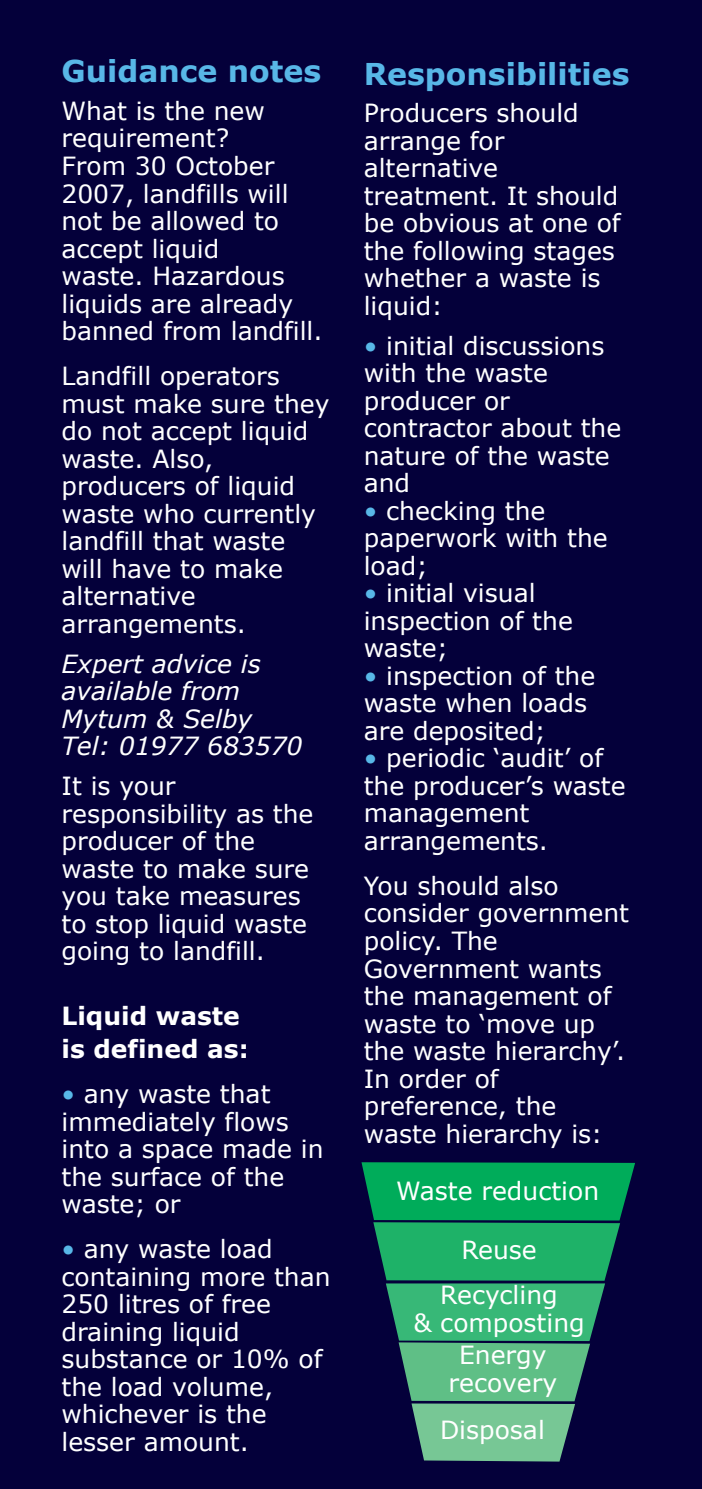
<style>
.page{position:relative;width:702px;height:1489px;background:#fff}
.page>*{position:absolute;margin:0;border:0;box-sizing:border-box;transform-origin:0 0}
.t1{font:700 30px "Verdana";color:#58b7e7}
.t2{font:25px/27.5px "Verdana";color:#fff}
.t3{font:italic 25px/27.5px "Verdana";color:#fff}
.t4{font:700 25px/32.5px "Verdana";color:#fff}
.s1{color:#58b7e7}
</style>
<div class="page">
<div style="left:0;top:0;width:702px;height:1488px;background:#04003a"></div>
<svg style="left:361px;top:1162px;width:274px;height:299px"></svg>
<p class="t1" style="left:61px;top:52px;width:261px">Guidance notes</p>
<p class="t2" style="left:61px;top:96px;width:262px">What is the new requirement?<br>From 30 October<br>2007, landfills will not be allowed to accept liquid<br>waste. Hazardous liquids are already banned from landfill.</p>
<p class="t2" style="left:61px;top:361px;width:269px">Landfill operators must make sure they do not accept liquid waste. Also, producers of liquid waste who currently landfill that waste will have to make alternative arrangements.</p>
<p class="t3" style="left:61px;top:649px;width:242px">Expert advice is available from<br>Mytum &amp; Selby<br>Tel: 01977 683570</p>
<p class="t2" style="left:61px;top:771px;width:253px">It is your responsibility as the producer of the waste to make sure you take measures to stop liquid waste going to landfill.</p>
<p class="t4" style="left:61px;top:999px;width:189px">Liquid waste is defined as:</p>
<p class="t2" style="left:61px;top:1079px;width:263px"><span class="s1">•</span> any waste that immediately flows into a space made in the surface of the waste; or</p>
<p class="t2" style="left:61px;top:1234px;width:270px"><span class="s1">•</span> any waste load containing more than<br>250 litres of free draining liquid substance or 10% of the load volume, whichever is the lesser amount.</p>
<p class="t1" style="left:364px;top:54px;width:267px">Responsibilities</p>
<p class="t2" style="left:364px;top:98px;width:258px">Producers should arrange for alternative treatment. It should be obvious at one of the following stages whether a waste is liquid:</p>
<p class="t2" style="left:364px;top:331px;width:259px"><span class="s1">•</span> initial discussions with the waste producer or contractor about the nature of the waste and</p>
<p class="t2" style="left:364px;top:496px;width:245px"><span class="s1">•</span> checking the paperwork with the load;</p>
<p class="t2" style="left:364px;top:578px;width:211px"><span class="s1">•</span> initial visual inspection of the waste;</p>
<p class="t2" style="left:364px;top:661px;width:233px"><span class="s1">•</span> inspection of the waste when loads are deposited;</p>
<p class="t2" style="left:364px;top:743px;width:263px"><span class="s1">•</span> periodic ‘audit’ of the producer’s waste management arrangements.</p>
<p class="t2" style="left:364px;top:871px;width:267px">You should also consider government policy. The<br>Government wants the management of waste to ‘move up the waste hierarchy’.<br>In order of preference, the waste hierarchy is:</p>
<p class="t2" style="left:396px;top:1176px;width:204px">Waste reduction</p>
<p class="t2" style="left:461px;top:1235px;width:77px">Reuse</p>
<p class="t2" style="left:413px;top:1280px;width:173px;text-align:center">Recycling<br>&amp; composting</p>
<p class="t2" style="left:448px;top:1340px;width:110px;text-align:center">Energy recovery</p>
<p class="t2" style="left:440px;top:1415px;width:106px">Disposal</p>
</div>
